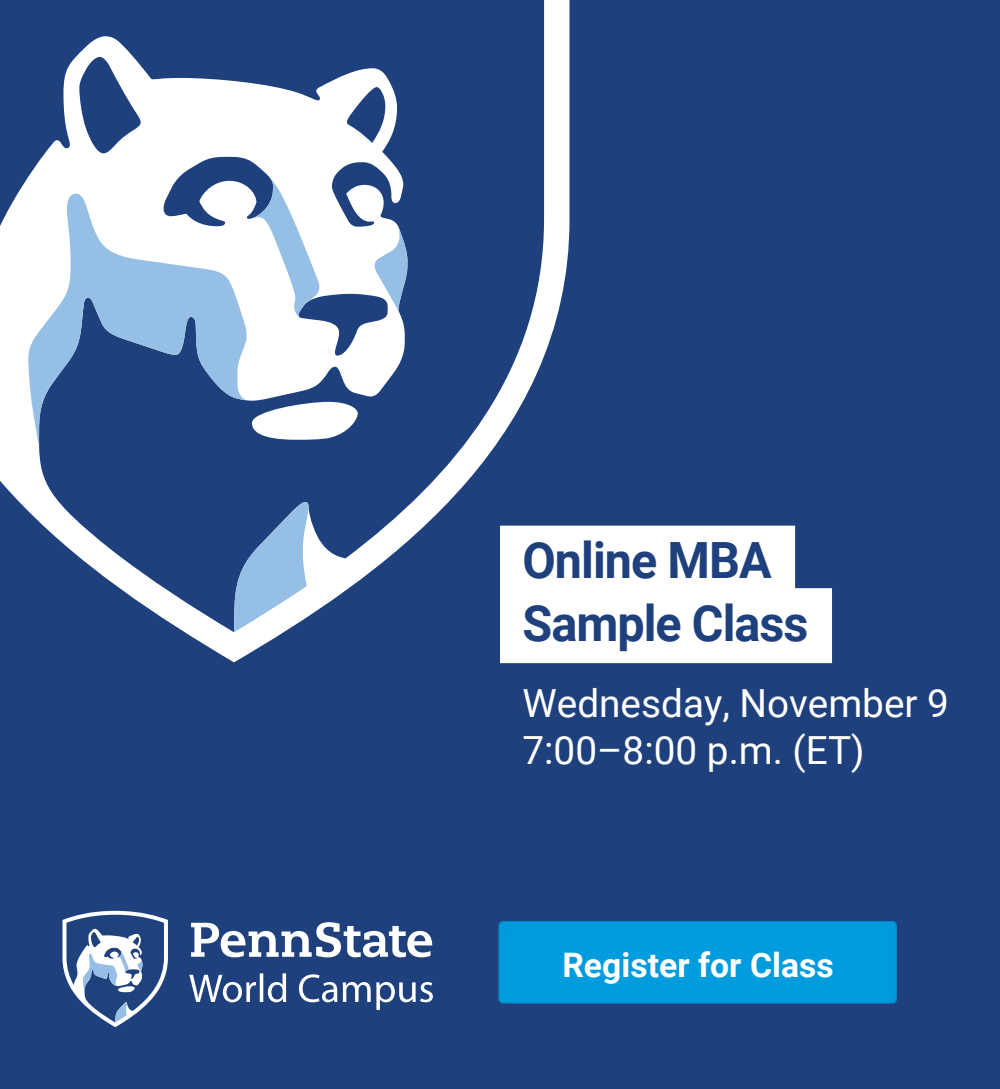
<style>
.page{position:relative;width:1000px;height:1089px;background:#1e407c}
.page>*{position:absolute;margin:0;border:0;box-sizing:border-box;transform-origin:0 0}
.t1{font:700 50px/62.5px "Roboto";letter-spacing:-.02em;color:#1e407c}
.t2{font:38.75px/46.5px "Roboto";color:#fff}
.t3{font:700 33.75px "Roboto";color:#fff}
</style>
<div class="page">
<div style="left:500px;top:526px;width:295px;height:75px;background:#fff"></div>
<div style="left:500px;top:588px;width:332px;height:75px;background:#fff"></div>
<svg style="left:184px;top:0;width:386px;height:662px"></svg>
<svg style="left:0;top:0;width:544px;height:632px"></svg>
<svg style="left:28px;top:177px;width:379px;height:455px"></svg>
<svg style="left:62px;top:911px;width:106px;height:116px"></svg>
<svg style="left:189px;top:922px;width:244px;height:88px"></svg>
<div style="left:499px;top:921px;width:397px;height:83px;background:#009cde"></div>
<h1 class="t1" style="left:522px;top:527px;width:288px">Online MBA<br>Sample Class</h1>
<p class="t2" style="left:522px;top:679px;width:428px">Wednesday, November 9<br>7:00–8:00 p.m. (ET)</p>
<p class="t3" style="left:562px;top:941px;width:273px">Register for Class</p>
</div>
